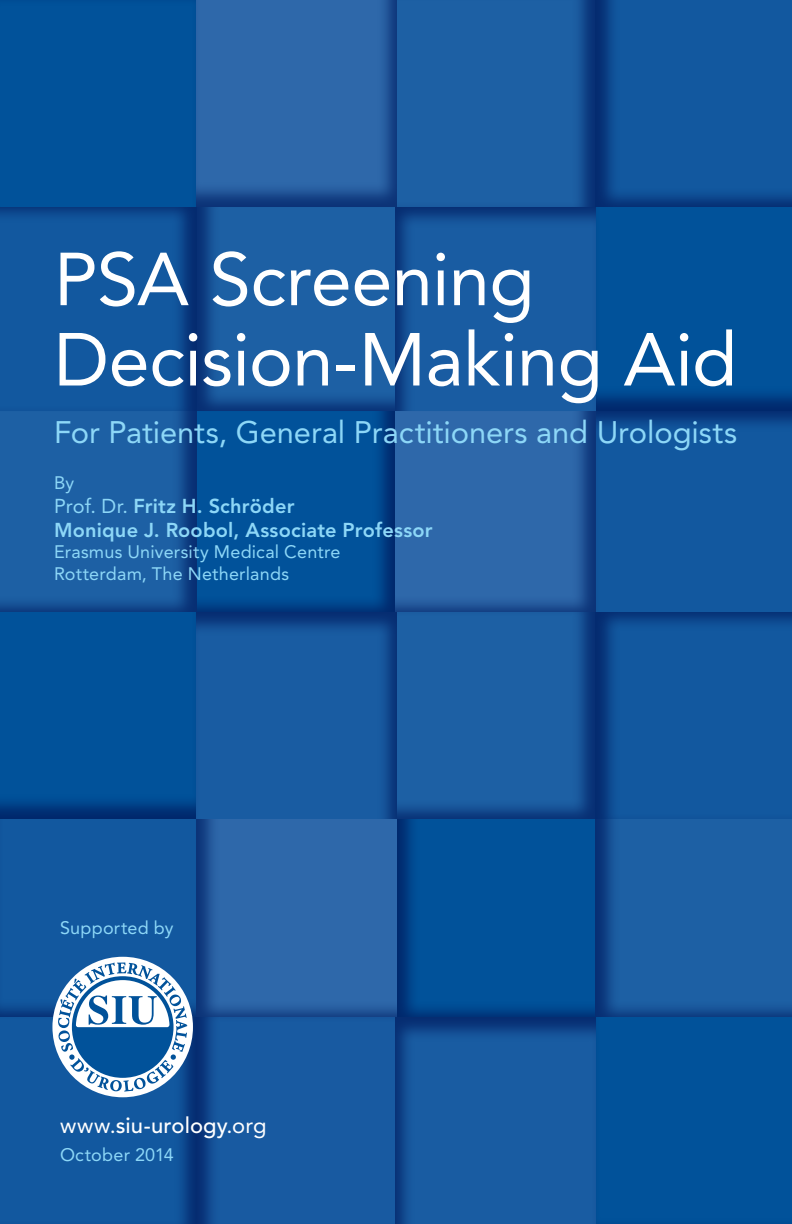
<style>
.page{position:relative;width:792px;height:1224px;background:#fff}
.page>*{position:absolute;margin:0;border:0;box-sizing:border-box;transform-origin:0 0}
.t1{font:74.2px/80.4px "Avenir LT Std";letter-spacing:-.01em;color:#fff}
.t2{font:30.8px "Avenir LT Std";letter-spacing:-.005em;color:#8dd7f7}
.t3{font:500 22px "Avenir LT Std";letter-spacing:.005em;color:#fff}
.t4{font:800 20px/24px "Avenir LT Std";letter-spacing:.01em;color:#8dd7f7}
.t5{font:18px/21.6px "Avenir LT Std";letter-spacing:.01em;color:#8dd7f7}
.s1{font-weight:400}
</style>
<div class="page">
<div style="left:592px;top:406px;width:200px;height:212px;background:#01529a;opacity:.75"></div>
<div style="left:0;top:812px;width:200px;height:212px;background:#12589f"></div>
<div style="left:592px;top:200px;width:200px;height:212px;background:#01529a"></div>
<div style="left:192px;top:404px;width:206px;height:212px;background:#01529a"></div>
<div style="left:394px;top:810px;width:206px;height:210px;background:#01529a"></div>
<div style="left:194px;top:200px;width:206px;height:212px;background:#01529a;opacity:.75"></div>
<div style="left:392px;top:404px;width:206px;height:212px;background:#01529a;opacity:.75"></div>
<div style="left:194px;top:810px;width:206px;height:210px;background:#01529a;opacity:.75"></div>
<div style="left:394px;top:202px;width:206px;height:212px;background:#01529a;opacity:.75"></div>
<div style="left:0;top:404px;width:199px;height:212px;background:#01529a;opacity:.75"></div>
<div style="left:593px;top:810px;width:199px;height:210px;background:#01529a;opacity:.75"></div>
<div style="left:0;top:202px;width:199px;height:212px;background:#01529a;opacity:.75"></div>
<div style="left:0;top:0;width:200px;height:210px;background:#01529a"></div>
<div style="left:392px;top:0;width:206px;height:210px;background:#01529a;opacity:.75"></div>
<div style="left:192px;top:0;width:206px;height:208px;background:#01529a;opacity:.75"></div>
<div style="left:593px;top:0;width:199px;height:208px;background:#01529a;opacity:.75"></div>
<div style="left:0;top:608px;width:200px;height:212px;background:#01529a"></div>
<div style="left:392px;top:608px;width:206px;height:212px;background:#01529a;opacity:.75"></div>
<div style="left:192px;top:610px;width:206px;height:212px;background:#01529a;opacity:.75"></div>
<div style="left:593px;top:610px;width:199px;height:212px;background:#01529a;opacity:.75"></div>
<div style="left:592px;top:1014px;width:200px;height:210px;background:#01529a"></div>
<div style="left:194px;top:1014px;width:206px;height:210px;background:#01529a;opacity:.75"></div>
<div style="left:394px;top:1016px;width:206px;height:208px;background:#01529a;opacity:.75"></div>
<div style="left:0;top:1014px;width:200px;height:210px;background:#01529a;opacity:.75"></div>
<div style="left:52px;top:957px;width:141px;height:140px;background:#fff;border-radius:50%"></div>
<svg style="left:58px;top:962px;width:129px;height:130px"></svg>
<h1 class="t1" style="left:54px;top:240px;width:685px">PSA Screening<br>Decision-Making Aid</h1>
<h2 class="t2" style="left:54px;top:415px;width:685px">For Patients, General Practitioners and Urologists</h2>
<p class="t5" style="left:54px;top:472px;width:22px">By</p>
<p class="t4" style="left:54px;top:494px;width:380px"><span class="s1">Prof. Dr.</span> Fritz H. Schröder<br>Monique J. Roobol, Associate Professor</p>
<p class="t5" style="left:54px;top:542px;width:288px">Erasmus University Medical Centre<br>Rotterdam, The Netherlands</p>
<p class="t5" style="left:60px;top:917px;width:115px">Supported by</p>
<p class="t3" style="left:60px;top:1113px;width:208px"><span class="s1">www.</span>siu-urology<span class="s1">.org</span></p>
<p class="t5" style="left:60px;top:1144px;width:115px">October 2014</p>
</div>
